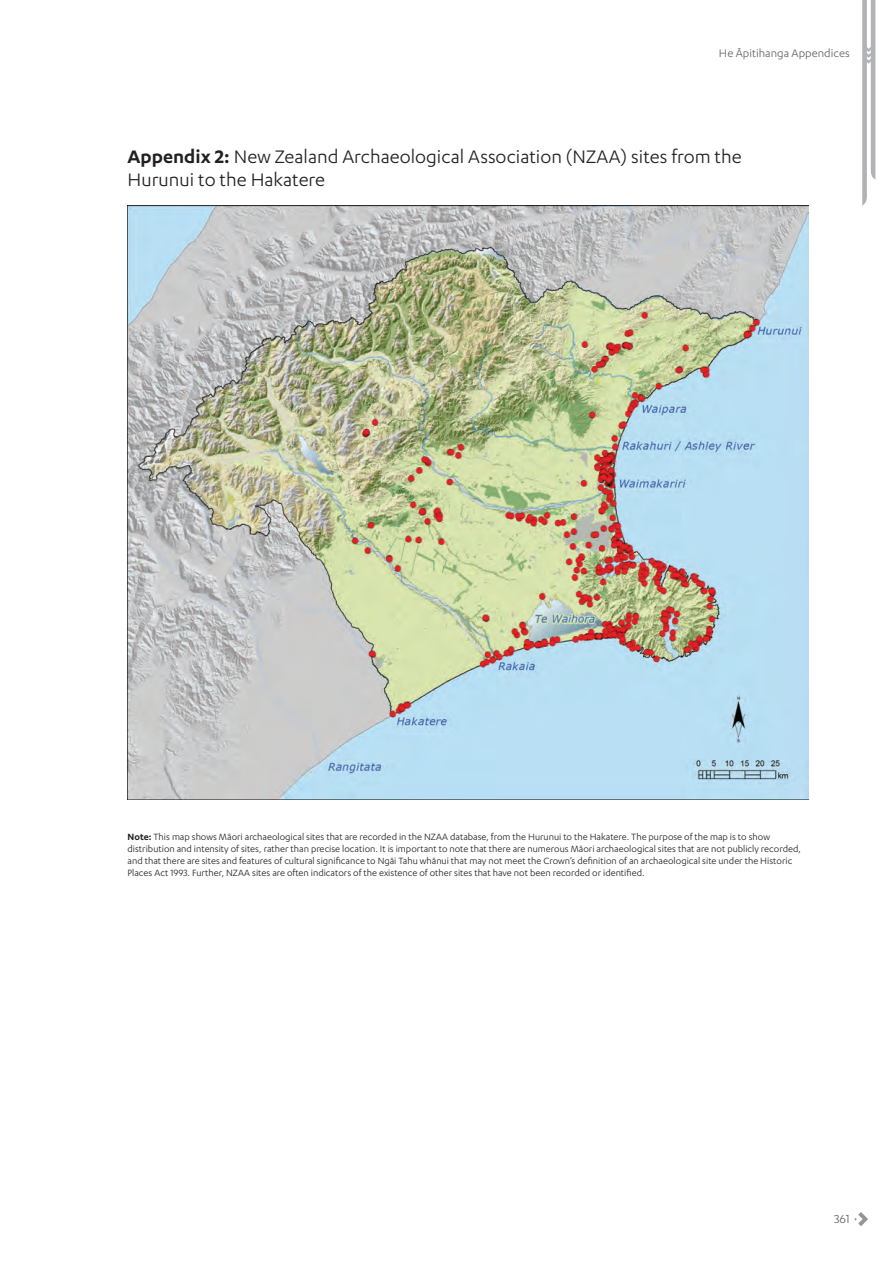
<style>
.page{position:relative;width:893px;height:1263px;background:#fff}
.page>*{position:absolute;margin:0;border:0;box-sizing:border-box;transform-origin:0 0}
.t1{font:21px/22.5px "Karbon";color:#231f20}
.t2{font:13.5px "Karbon";color:#636366}
.t3{font:12.75px "Karbon";color:#636366}
.t4{font:10.5px/12px "Karbon";color:#231f20}
.s1{font-weight:600}
</style>
<div class="page">
<svg style="left:862px;top:0;width:13px;height:206px"></svg>
<svg style="left:854px;top:1212px;width:14px;height:14px"></svg>
<img style="left:128px;top:206px;width:681px;height:593px">
<p class="t3" style="left:719px;top:46px;width:132px">He Āpitihanga Appendices</p>
<h1 class="t1" style="left:128px;top:145px;width:616px"><span class="s1">Appendix 2:</span> New Zealand Archaeological Association (NZAA) sites from the<br>Hurunui to the Hakatere</h1>
<p class="t4" style="left:128px;top:830px;width:675px"><span class="s1">Note:</span> This map shows Māori archaeological sites that are recorded in the NZAA database, from the Hurunui to the Hakatere. The purpose of the map is to show distribution and intensity of sites, rather than precise location. It is important to note that there are numerous Māori archaeological sites that are not publicly recorded, and that there are sites and features of cultural significance to Ngāi Tahu whānui that may not meet the Crown’s definition of an archaeological site under the Historic Places Act 1993. Further, NZAA sites are often indicators of the existence of other sites that have not been recorded or identified.</p>
<p class="t2" style="left:834px;top:1212px;width:17px">361</p>
</div>
